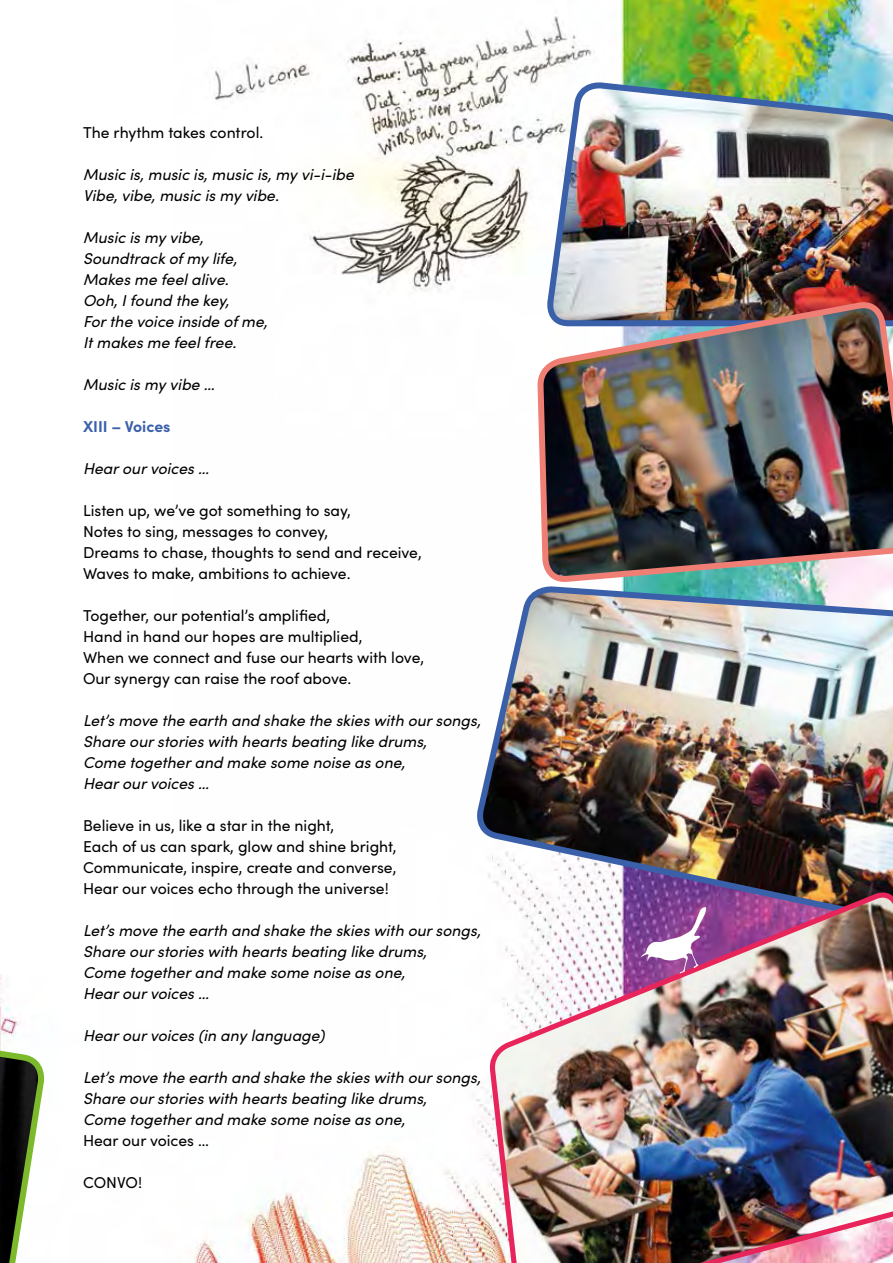
<style>
.page{position:relative;width:893px;height:1263px;background:#fff}
.page>*{position:absolute;margin:0;border:0;box-sizing:border-box;transform-origin:0 0}
.t1{font:italic 15.75px/21px "Sofia Pro";color:#000}
.t2{font:15.75px/21px "Sofia Pro";color:#000}
.t3{font:700 15.75px "Sofia Pro";color:#3a60aa}
</style>
<div class="page">
<img style="left:193px;top:28px;width:351px;height:1235px">
<img style="left:473px;top:583px;width:67px;height:347px">
<img style="left:544px;top:0;width:349px;height:231px">
<img style="left:540px;top:231px;width:353px;height:659px">
<img style="left:491px;top:890px;width:402px;height:373px">
<svg style="left:641px;top:907px;width:65px;height:66px"></svg>
<svg style="left:0;top:974px;width:44px;height:289px"></svg>
<p class="t2" style="left:83px;top:121px;width:182px">The rhythm takes control.</p>
<p class="t1" style="left:83px;top:163px;width:272px">Music is, music is, music is, my vi-i-ibe<br>Vibe, vibe, music is my vibe.</p>
<p class="t1" style="left:83px;top:226px;width:186px">Music is my vibe,<br>Soundtrack of my life,<br>Makes me feel alive.<br>Ooh, I found the key,<br>For the voice inside of me,<br>It makes me feel free.</p>
<p class="t1" style="left:83px;top:373px;width:133px">Music is my vibe …</p>
<p class="t3" style="left:83px;top:414px;width:89px">XIII – Voices</p>
<p class="t1" style="left:83px;top:457px;width:127px">Hear our voices …</p>
<p class="t2" style="left:83px;top:499px;width:340px">Listen up, we’ve got something to say,<br>Notes to sing, messages to convey,<br>Dreams to chase, thoughts to send and receive, Waves to make, ambitions to achieve.</p>
<p class="t2" style="left:83px;top:604px;width:343px">Together, our potential’s amplified,<br>Hand in hand our hopes are multiplied,<br>When we connect and fuse our hearts with love, Our synergy can raise the roof above.</p>
<p class="t1" style="left:83px;top:709px;width:399px">Let’s move the earth and shake the skies with our songs, Share our stories with hearts beating like drums,<br>Come together and make some noise as one,<br>Hear our voices …</p>
<p class="t2" style="left:83px;top:814px;width:315px">Believe in us, like a star in the night,<br>Each of us can spark, glow and shine bright, Communicate, inspire, create and converse, Hear our voices echo through the universe!</p>
<p class="t1" style="left:83px;top:919px;width:399px">Let’s move the earth and shake the skies with our songs, Share our stories with hearts beating like drums,<br>Come together and make some noise as one,<br>Hear our voices …</p>
<p class="t1" style="left:83px;top:1024px;width:243px">Hear our voices (in any language)</p>
<p class="t1" style="left:83px;top:1066px;width:399px">Let’s move the earth and shake the skies with our songs,<br>Share our stories with hearts beating like drums,<br>Come together and make some noise as one,</p>
<p class="t2" style="left:83px;top:1129px;width:127px">Hear our voices …</p>
<p class="t2" style="left:83px;top:1171px;width:61px">CONVO!</p>
</div>
